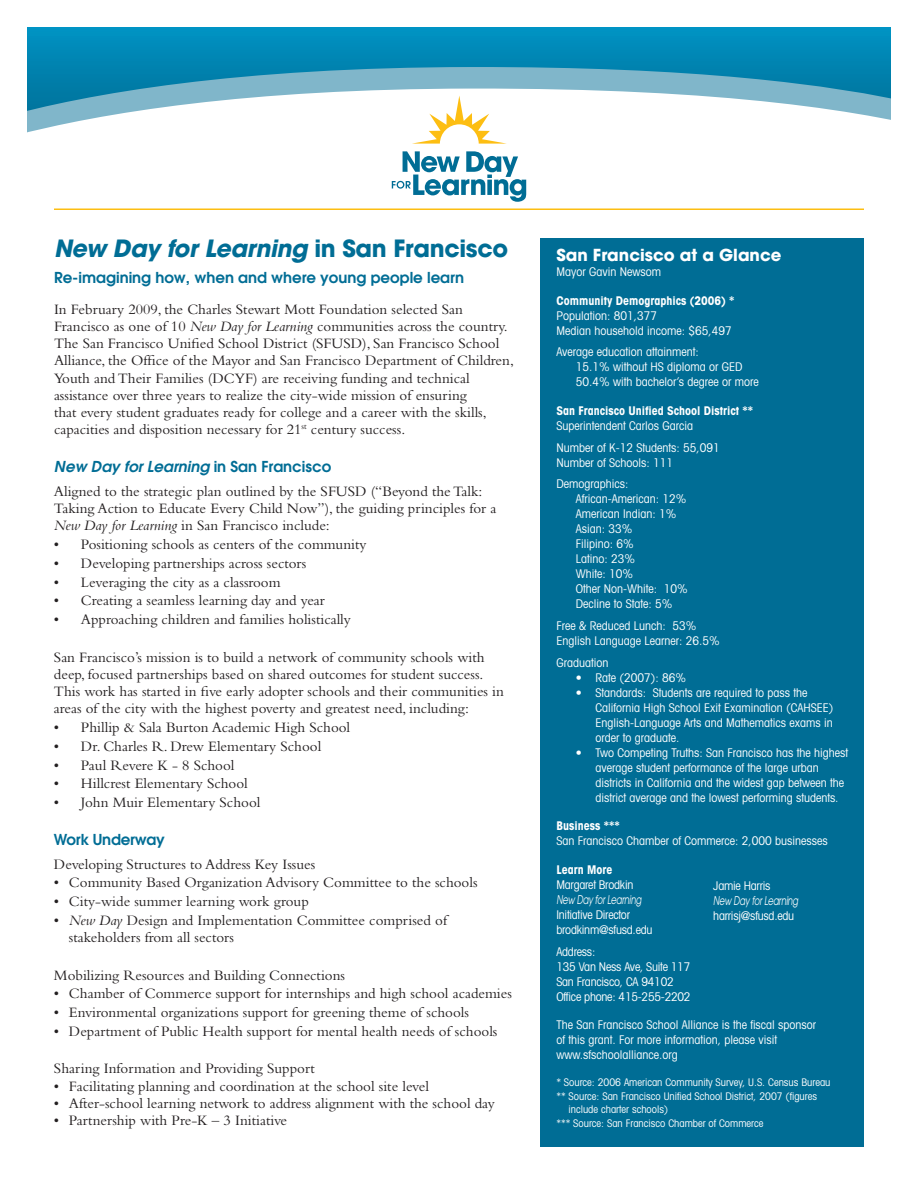
<style>
.page{position:relative;width:918px;height:1188px;background:#fff}
.page>*{position:absolute;margin:0;border:0;box-sizing:border-box;transform-origin:0 0}
.t1{font:italic 700 23.7px "Avant Garde";letter-spacing:-.015em;color:#006d95}
.t2{font:700 16.5px "Avant Garde";color:#fff}
.t3{font:15px/17.2px "Bembo";color:#231f20}
.t4{font:600 15px "Avant Garde";color:#006d95}
.t5{font:italic 600 15px "Avant Garde";color:#006d95}
.t6{font:condensed 12px/15px "Avant Garde";color:#fff}
.t7{font:condensed 12px/15px "Avant Garde";letter-spacing:-.02em;color:#fff}
.t8{font:700 condensed 12px "Avant Garde";color:#fff}
.t9{font:italic 12px "Avant Garde";letter-spacing:-.02em;color:#fff;scale:.7 1}
.t10{font:condensed 10.5px "Avant Garde";color:#fff}
.s1{font-style:normal}
.s2{font-style:italic}
</style>
<div class="page">
<svg style="left:27px;top:27px;width:864px;height:91px"></svg>
<hr style="left:54px;top:208px;width:810px;height:2px;background:#fdbe12">
<svg style="left:392px;top:151px;width:134px;height:51px"></svg>
<svg style="left:412px;top:96px;width:95px;height:48px"></svg>
<div style="left:540px;top:238px;width:324px;height:908px;background:#006d95"></div>
<h1 class="t1" style="left:54px;top:233px;width:456px">New Day for Learning <span class="s1">in San Francisco</span></h1>
<p class="t4" style="left:54px;top:268px;width:412px">Re-imagining how, when and where young people learn</p>
<p class="t3" style="left:54px;top:300px;width:461px">In February 2009, the Charles Stewart Mott Foundation selected San Francisco as one of 10 <span class="s2">New Day for Learning</span> communities across the country.<br>The San Francisco Unified School District (SFUSD), San Francisco School Alliance, the Office of the Mayor and San Francisco Department of Children, Youth and Their Families (DCYF) are receiving funding and technical assistance over three years to realize the city-wide mission of ensuring<br>that every student graduates ready for college and a career with the skills, capacities and disposition necessary for 21<sup>st</sup> century success.</p>
<p class="t5" style="left:54px;top:457px;width:279px">New Day for Learning <span class="s1">in San Francisco</span></p>
<p class="t3" style="left:54px;top:482px;width:444px">Aligned to the strategic plan outlined by the SFUSD (“Beyond the Talk:<br>Taking Action to Educate Every Child Now”), the guiding principles for a<br><span class="s2">New Day for Learning</span> in San Francisco include:</p>
<p class="t3" style="left:54px;top:536px;width:314px">• Positioning schools as centers of the community</p>
<p class="t3" style="left:54px;top:554px;width:254px">• Developing partnerships across sectors</p>
<p class="t3" style="left:54px;top:573px;width:228px">• Leveraging the city as a classroom</p>
<p class="t3" style="left:54px;top:592px;width:272px">• Creating a seamless learning day and year</p>
<p class="t3" style="left:54px;top:611px;width:298px">• Approaching children and families holistically</p>
<p class="t3" style="left:54px;top:648px;width:451px">San Francisco’s mission is to build a network of community schools with deep, focused partnerships based on shared outcomes for student success.<br>This work has started in five early adopter schools and their communities in areas of the city with the highest poverty and greatest need, including:</p>
<p class="t3" style="left:54px;top:719px;width:298px">• Phillip &amp; Sala Burton Academic High School</p>
<p class="t3" style="left:54px;top:737px;width:269px">• Dr. Charles R. Drew Elementary School</p>
<p class="t3" style="left:54px;top:756px;width:182px">• Paul Revere K - 8 School</p>
<p class="t3" style="left:54px;top:775px;width:195px">• Hillcrest Elementary School</p>
<p class="t3" style="left:54px;top:794px;width:208px">• John Muir Elementary School</p>
<p class="t4" style="left:54px;top:829px;width:112px">Work Underway</p>
<p class="t3" style="left:54px;top:855px;width:263px">Developing Structures to Address Key Issues</p>
<p class="t3" style="left:54px;top:874px;width:425px">• Community Based Organization Advisory Committee to the schools</p>
<p class="t3" style="left:54px;top:893px;width:256px">• City-wide summer learning work group</p>
<p class="t3" style="left:69px;top:911px;width:380px;text-indent:-15px">• <span class="s2">New Day</span> Design and Implementation Committee comprised of stakeholders from all sectors</p>
<p class="t3" style="left:54px;top:966px;width:293px">Mobilizing Resources and Building Connections</p>
<p class="t3" style="left:54px;top:985px;width:459px">• Chamber of Commerce support for internships and high school academies</p>
<p class="t3" style="left:54px;top:1004px;width:417px">• Environmental organizations support for greening theme of schools</p>
<p class="t3" style="left:54px;top:1022px;width:445px">• Department of Public Health support for mental health needs of schools</p>
<p class="t3" style="left:54px;top:1060px;width:262px">Sharing Information and Providing Support</p>
<p class="t3" style="left:54px;top:1077px;width:377px">• Facilitating planning and coordination at the school site level</p>
<p class="t3" style="left:54px;top:1094px;width:442px">• After-school learning network to address alignment with the school day</p>
<p class="t3" style="left:54px;top:1112px;width:235px">• Partnership with Pre-K – 3 Initiative</p>
<p class="t2" style="left:556px;top:244px;width:227px">San Francisco at a Glance</p>
<p class="t6" style="left:556px;top:264px;width:106px">Mayor Gavin Newsom</p>
<p class="t8" style="left:556px;top:293px;width:180px">Community Demographics (2006) *</p>
<p class="t6" style="left:556px;top:308px;width:177px">Population: 801,377<br>Median household income: $65,497</p>
<p class="t6" style="left:576px;top:344px;width:184px;text-indent:-20px">Average education attainment:<br>15.1% without HS diploma or GED<br>50.4% with bachelor’s degree or more</p>
<p class="t8" style="left:556px;top:403px;width:198px">San Francisco Unified School District **</p>
<p class="t6" style="left:556px;top:414px;width:165px;line-height:21.8px">Superintendent Carlos Garcia<br>Number of K-12 Students: 55,091</p>
<p class="t6" style="left:556px;top:451px;width:118px;line-height:21.8px">Number of Schools: 111<br>Demographics:</p>
<p class="t6" style="left:576px;top:491px;width:113px">African-American: 12%<br>American Indian: 1%<br>Asian: 33%<br>Filipino: 6%<br>Latino: 23%<br>White: 10%<br>Other Non-White: 10%<br>Decline to State: 5%</p>
<p class="t6" style="left:556px;top:618px;width:165px">Free &amp; Reduced Lunch: 53%<br>English Language Learner: 26.5%</p>
<p class="t6" style="left:556px;top:655px;width:53px">Graduation</p>
<p class="t6" style="left:576px;top:670px;width:112px">• Rate (2007): 86%</p>
<p class="t6" style="left:595px;top:685px;width:239px;text-indent:-20px">• Standards: Students are required to pass the California High School Exit Examination (CAHSEE)<br>English-Language Arts and Mathematics exams in order to graduate.</p>
<p class="t6" style="left:595px;top:745px;width:254px;text-indent:-20px">• Two Competing Truths: San Francisco has the highest average student performance of the large urban districts in California and the widest gap between the district average and the lowest performing students.</p>
<p class="t8" style="left:556px;top:818px;width:65px">Business ***</p>
<p class="t6" style="left:556px;top:833px;width:273px">San Francisco Chamber of Commerce: 2,000 businesses</p>
<p class="t8" style="left:556px;top:862px;width:57px">Learn More</p>
<p class="t7" style="left:556px;top:877px;width:79px">Margaret Brodkin</p>
<p class="t9" style="left:556px;top:892px;width:123px">New Day for Learning</p>
<p class="t7" style="left:556px;top:907px;width:98px">Initiative Director brodkinm@sfusd.edu</p>
<p class="t7" style="left:556px;top:944px;width:136px">Address:<br>135 Van Ness Ave, Suite 117<br>San Francisco, CA 94102<br>Office phone: 415-255-2202</p>
<p class="t6" style="left:556px;top:1017px;width:261px">The San Francisco School Alliance is the fiscal sponsor of this grant. For more information, please visit www.sfschoolalliance.org</p>
<p class="t10" style="left:556px;top:1076px;width:276px">* Source: 2006 American Community Survey, U.S. Census Bureau</p>
<p class="t10" style="left:556px;top:1089px;width:262px">** Source: San Francisco Unified School District, 2007 (figures</p>
<p class="t10" style="left:568px;top:1103px;width:101px">include charter schools)</p>
<p class="t10" style="left:556px;top:1116px;width:209px">*** Source: San Francisco Chamber of Commerce</p>
<p class="t7" style="left:713px;top:878px;width:59px">Jamie Harris</p>
<p class="t9" style="left:713px;top:893px;width:123px">New Day for Learning</p>
<p class="t7" style="left:713px;top:908px;width:83px">harrisj@sfusd.edu</p>
</div>
